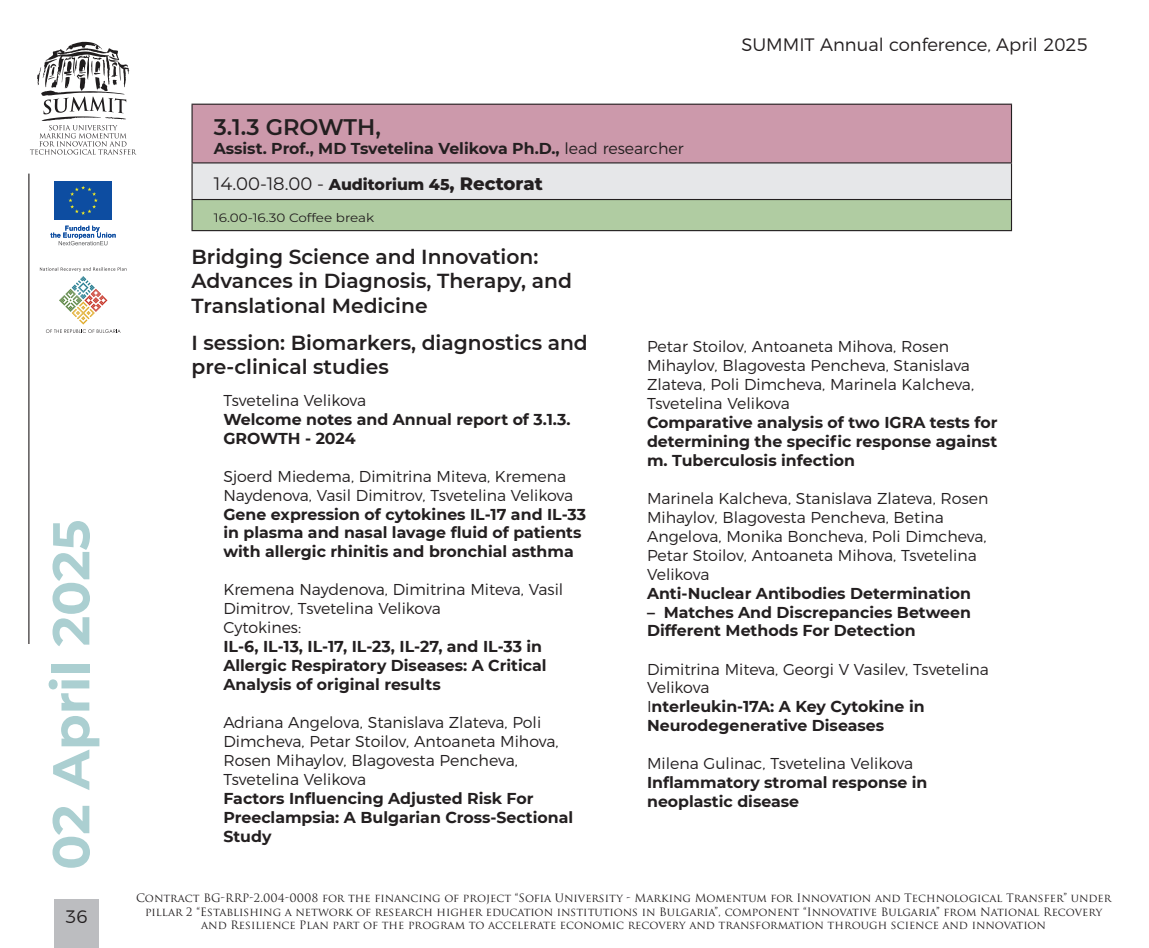
<style>
.page{position:relative;width:1149px;height:948px;background:#fff}
.page>*{position:absolute;margin:0;border:0;box-sizing:border-box;transform-origin:0 0}
.t1{font:700 51.75px "Montserrat";color:#abcfd1}
.t2{font:600 22.5px "Montserrat";color:#231f20}
.t3{font:600 20.25px/24.3px "Montserrat";color:#231f20}
.t4{font:300 18px "Montserrat";color:#231f20}
.t5{font:18px "Montserrat";color:#231f20}
.t6{font:700 15.75px/18.9px "Montserrat";color:#231f20}
.t7{font:300 15.75px/18.9px "Montserrat";color:#231f20}
.t8{font:12.15px "Montserrat";color:#231f20;scale:1.11 1}
.t9{font:11.25px/13.5px "SP Trajan 2 ML";color:#231f20;text-align:center}
.s1{font-weight:300}
.s2{font-weight:800;font-size:15.75px}
.s3{font-weight:800}
</style>
<div class="page">
<div style="left:54px;top:899px;width:45px;height:48px;background:#bcbdc0"></div>
<svg style="left:30px;top:42px;width:106px;height:112px"></svg>
<svg style="left:40px;top:267px;width:86px;height:66px"></svg>
<div style="left:54px;top:181px;width:58px;height:39px;background:#0d4da1"></div>
<svg style="left:68px;top:186px;width:30px;height:29px"></svg>
<svg style="left:50px;top:225px;width:66px;height:20px"></svg>
<hr style="left:28px;top:173px;width:1px;height:470px;background:#231f20">
<div style="left:192px;top:104px;width:819px;height:59px;background:#cc99ab"></div>
<div style="left:192px;top:163px;width:819px;height:36px;background:#e6e7e9"></div>
<div style="left:192px;top:199px;width:819px;height:31px;background:#b0cca2"></div>
<hr style="left:191px;top:104px;width:820px;height:1px;background:#231f20">
<hr style="left:191px;top:105px;width:1px;height:57px;background:#231f20">
<hr style="left:1010px;top:105px;width:1px;height:57px;background:#231f20">
<hr style="left:191px;top:162px;width:820px;height:1px;background:#231f20">
<hr style="left:191px;top:163px;width:1px;height:36px;background:#231f20">
<hr style="left:1010px;top:163px;width:1px;height:36px;background:#231f20">
<hr style="left:191px;top:199px;width:820px;height:1px;background:#231f20">
<hr style="left:191px;top:200px;width:1px;height:30px;background:#231f20">
<hr style="left:1010px;top:200px;width:1px;height:30px;background:#231f20">
<hr style="left:191px;top:230px;width:820px;height:1px;background:#231f20">
<h1 class="t1" style="left:34px;top:869px;width:351px;rotate:-90deg">02 April 2025</h1>
<p class="t4" style="left:65px;top:902px;width:24px">36</p>
<p class="t4" style="left:741px;top:30px;width:348px">SUMMIT Annual conference, April 2025</p>
<h2 class="t2" style="left:214px;top:111px;width:168px">3.1.3 GROWTH,</h2>
<p class="t6" style="left:214px;top:138px;width:471px">Assist. Prof., MD Tsvetelina Velikova Ph.D., <span class="s1">lead researcher</span></p>
<p class="t5" style="left:214px;top:171px;width:330px">14.00-18.00 - <span class="s2">Auditorium 45</span><span class="s3">, Rectorat</span></p>
<p class="t8" style="left:214px;top:209px;width:146px">16.00-16.30 Coffee break</p>
<p class="t3" style="left:191px;top:244px;width:382px">Bridging Science and Innovation:<br>Advances in Diagnosis, Therapy, and<br>Translational Medicine</p>
<p class="t3" style="left:191px;top:329px;width:398px">I session: Biomarkers, diagnostics and pre-clinical studies</p>
<p class="t7" style="left:223px;top:389px;width:144px">Tsvetelina Velikova</p>
<p class="t6" style="left:223px;top:409px;width:348px">Welcome notes and Annual report of 3.1.3.<br>GROWTH - 2024</p>
<p class="t7" style="left:223px;top:465px;width:351px">Sjoerd Miedema, Dimitrina Miteva, Kremena<br>Naydenova, Vasil Dimitrov, Tsvetelina Velikova</p>
<p class="t6" style="left:223px;top:503px;width:364px">Gene expression of cytokines IL-17 and IL-33 in plasma and nasal lavage fluid of patients with allergic rhinitis and bronchial asthma</p>
<p class="t7" style="left:223px;top:579px;width:341px">Kremena Naydenova, Dimitrina Miteva, Vasil<br>Dimitrov, Tsvetelina Velikova<br>Cytokines:</p>
<p class="t6" style="left:223px;top:636px;width:325px">IL-6, IL-13, IL-17, IL-23, IL-27, and IL-33 in<br>Allergic Respiratory Diseases: A Critical<br>Analysis of original results</p>
<p class="t7" style="left:223px;top:711px;width:337px">Adriana Angelova, Stanislava Zlateva, Poli Dimcheva, Petar Stoilov, Antoaneta Mihova, Rosen Mihaylov, Blagovesta Pencheva, Tsvetelina Velikova</p>
<p class="t6" style="left:223px;top:787px;width:351px">Factors Influencing Adjusted Risk For<br>Preeclampsia: A Bulgarian Cross-Sectional<br>Study</p>
<p class="t7" style="left:646px;top:336px;width:328px">Petar Stoilov, Antoaneta Mihova, Rosen Mihaylov, Blagovesta Pencheva, Stanislava Zlateva, Poli Dimcheva, Marinela Kalcheva, Tsvetelina Velikova</p>
<p class="t6" style="left:646px;top:412px;width:352px;text-align:justify">Comparative analysis of two IGRA tests for determining the specific response against m. Tuberculosis infection</p>
<p class="t7" style="left:646px;top:487px;width:343px">Marinela Kalcheva, Stanislava Zlateva, Rosen Mihaylov, Blagovesta Pencheva, Betina Angelova, Monika Boncheva, Poli Dimcheva, Petar Stoilov, Antoaneta Mihova, Tsvetelina Velikova</p>
<p class="t6" style="left:646px;top:582px;width:325px">Anti-Nuclear Antibodies Determination</p>
<p class="t6" style="left:646px;top:601px;width:325px">– Matches And Discrepancies Between<br>Different Methods For Detection</p>
<p class="t6" style="left:646px;top:658px;width:343px"><span class="s1">Dimitrina Miteva, Georgi V Vasilev, Tsvetelina<br>Velikova<br>I</span>nterleukin-17A: A Key Cytokine in<br>Neurodegenerative Diseases</p>
<p class="t7" style="left:646px;top:752px;width:267px">Milena Gulinac, Tsvetelina Velikova</p>
<p class="t6" style="left:646px;top:772px;width:282px">Inflammatory stromal response in neoplastic disease</p>
<p class="t9" style="left:136px;top:891px;width:976px">Contract BG-RRP-2.004-0008 for the financing of project “Sofia University - Marking Momentum for Innovation and Technological Transfer” under pillar 2 “Establishing a network of research higher education institutions in Bulgaria”, component “Innovative Bulgaria” from National Recovery and Resilience Plan part of the program to accelerate economic recovery and transformation through science and innovation</p>
</div>
